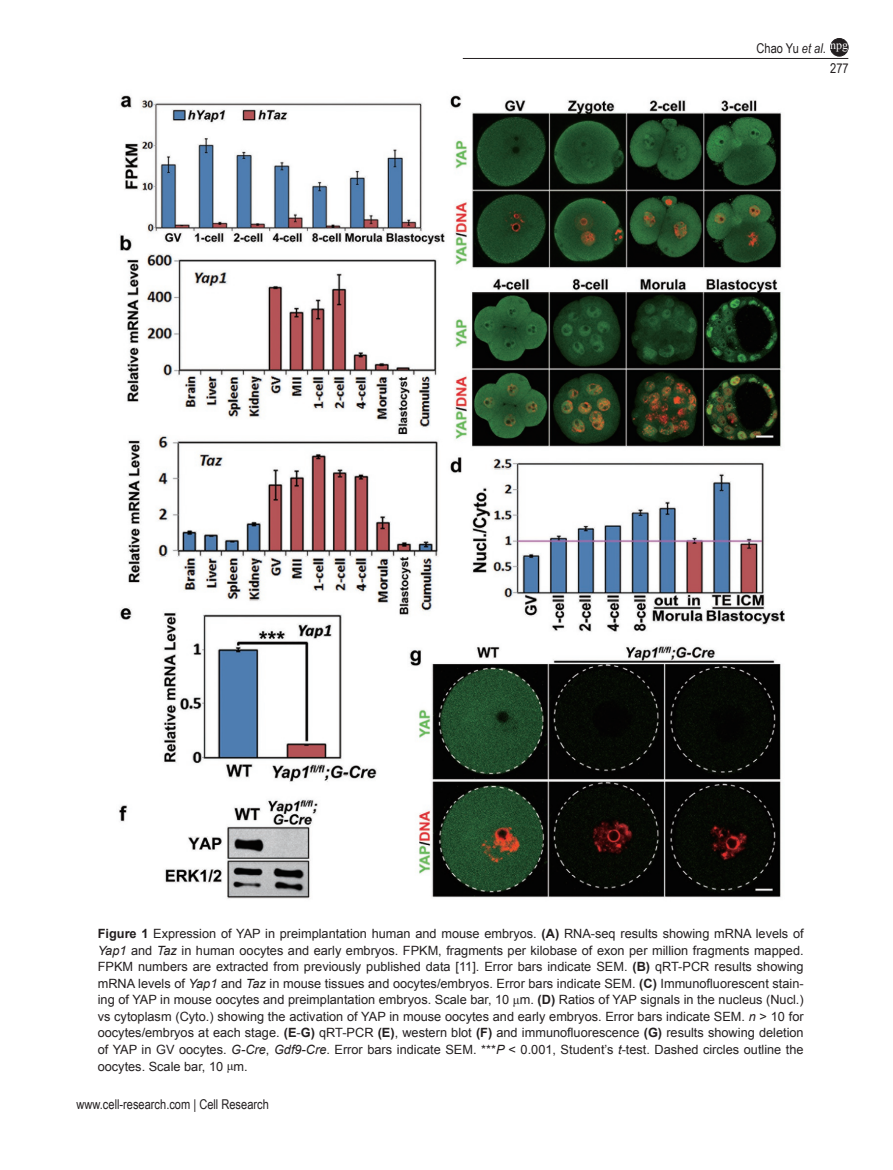
<style>
.page{position:relative;width:893px;height:1170px;background:#fff}
.page>*{position:absolute;margin:0;border:0;box-sizing:border-box;transform-origin:0 0}
.t1{font:13.5px "Arial Narrow";color:#231f20}
.t2{font:12.75px/16.5px "Arial";color:#231f20;text-align:justify}
.t3{font:12px "Times New Roman";color:#fff}
.s1{font-style:italic}
.s2{font-weight:700}
.s3{font-family:"Arial Italic MT2"}
.s4{font-family:"Arial MT2"}
.s5{font-family:"Times New Roman PSMT2"}
</style>
<div class="page">
<hr style="left:463px;top:58px;width:385px;height:1px;background:#231f20">
<div style="left:830px;top:38px;width:18px;height:18px;background:#231f20;border-radius:50%"></div>
<div style="left:830px;top:38px;width:18px;height:18px;border:1px solid #231f20;border-radius:50%"></div>
<img style="left:119px;top:95px;width:665px;height:804px">
<p class="t1" style="left:757px;top:39px;width:71px">Chao Yu <span class="s1">et al</span>.</p>
<p class="t3" style="left:830px;top:37px;width:19px">npg</p>
<p class="t1" style="left:830px;top:58px;width:20px">277</p>
<p class="t2" style="left:98px;top:925px;width:707px"><span class="s2">Figure 1</span> Expression of YAP in preimplantation human and mouse embryos. <span class="s2">(a)</span> RNA-seq results showing mRNA levels of <span class="s3">Yap1</span> and <span class="s3">Taz</span> in human oocytes and early embryos. FPKM, fragments per kilobase of exon per million fragments mapped.<br>FPKM numbers are extracted from previously published data [11]. Error bars indicate SEM. <span class="s2">(B)</span> qRT-PCR results showing mRNA levels of <span class="s3">Yap1</span> and <span class="s3">Taz</span> in mouse tissues and oocytes/embryos. Error bars indicate SEM. <span class="s2">(C)</span> <span class="s4">Immunofluorescent stain&shy;</span>ing of YAP in mouse oocytes and preimplantation embryos. Scale bar, 10 <span class="s5">μ</span>m. <span class="s2">(D)</span> Ratios of YAP signals in the nucleus (Nucl.) vs cytoplasm (Cyto.) showing the activation of YAP in mouse oocytes and early embryos. Error bars indicate SEM. <span class="s3">n</span> &gt; 10 for oocytes/embryos at each stage. <span class="s2">(E</span>-<span class="s2">G)</span> qRT-PCR <span class="s2">(E)</span>, western blot <span class="s2">(F)</span> <span class="s4">and immunofluorescence</span> <span class="s2">(G)</span> results showing deletion of YAP in GV oocytes. <span class="s3">G-Cre</span>, <span class="s3">Gdf9-Cre</span>. Error bars indicate SEM. ***<span class="s3">P</span> &lt; 0.001, Student’s <span class="s3">t</span>-test. Dashed circles outline the oocytes. Scale bar, 10 <span class="s5">μ</span>m.</p>
<p class="t1" style="left:77px;top:1094px;width:194px">www.cell-research.com | Cell Research</p>
</div>
